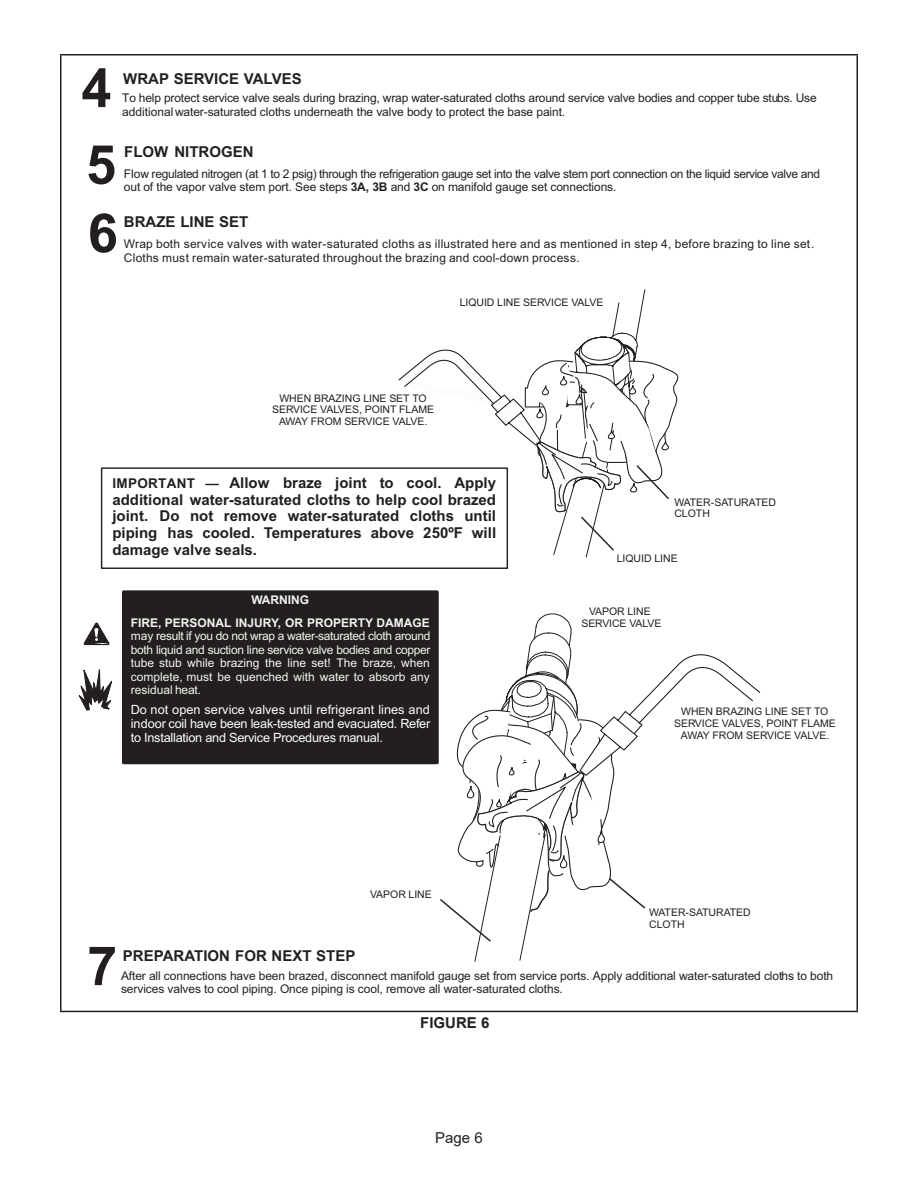
<style>
.page{position:relative;width:918px;height:1188px;background:#fff}
.page>*{position:absolute;margin:0;border:0;box-sizing:border-box;transform-origin:0 0}
.t1{font:700 54px "Arial";color:#231f20}
.t2{font:700 15px/16.5px "Arial";color:#231f20;text-align:justify}
.t3{font:15px "Arial";color:#231f20}
.t4{font:12.75px/14.1px "Arial";letter-spacing:-.02em;color:#fcfcfc;text-align:justify}
.t5{font:12px/13.4px "Arial";letter-spacing:-.01em;color:#231f20}
.t6{font:12px/13.4px "Arial";color:#f2f5ed;text-align:justify}
.t7{font:12px/13.4px "Arial";letter-spacing:.02em;color:#231f20}
.t8{font:12px "Arial";letter-spacing:-.03em;color:#231f20}
.t9{font:700 12px/23.1px "Arial";color:#f2f5ed;text-align:center}
.t10{font:10.5px/11.7px "Arial";letter-spacing:-.005em;color:#231f20;text-align:center}
.s1{font-weight:700}
.s2{font-size:13.5px}
.s3{color:#f2f3f4}
</style>
<div class="page">
<hr style="left:60px;top:54px;width:798px;height:2px;background:#231f20">
<hr style="left:60px;top:55px;width:2px;height:956px;background:#231f20">
<hr style="left:856px;top:55px;width:2px;height:956px;background:#231f20">
<hr style="left:60px;top:1011px;width:798px;height:1px;background:#231f20">
<svg style="left:440px;top:613px;width:206px;height:349px"></svg>
<svg style="left:475px;top:641px;width:286px;height:264px"></svg>
<svg style="left:79px;top:669px;width:34px;height:42px"></svg>
<svg style="left:83px;top:622px;width:27px;height:24px"></svg>
<svg style="left:398px;top:289px;width:281px;height:269px"></svg>
<div style="left:122px;top:590px;width:317px;height:174px;background:#231f20;border:3px solid #231f20"></div>
<div style="left:101px;top:467px;width:407px;height:102px;border:1px solid #231f20"></div>
<p class="t1" style="left:81px;top:52px;width:32px">4</p>
<p class="t2" style="left:123px;top:71px;width:180px">WRAP SERVICE VALVES</p>
<p class="t5" style="left:122px;top:92px;width:696px">To help protect service valve seals during brazing, wrap water-saturated cloths around service valve bodies and copper tube stubs. Use</p>
<p class="t5" style="left:122px;top:105px;width:445px">additional water-saturated cloths underneath the valve body to protect the base paint.</p>
<p class="t2" style="left:124px;top:144px;width:131px">FLOW NITROGEN</p>
<p class="t8" style="left:124px;top:166px;width:698px">Flow regulated nitrogen (at 1 to 2 psig) through the refrigeration gauge set into the valve stem port connection on the liquid service valve and</p>
<p class="t1" style="left:86px;top:129px;width:32px">5</p>
<p class="t5" style="left:124px;top:180px;width:494px">out of the vapor valve stem port. See steps <span class="s1">3A, 3B</span> and <span class="s1">3C</span> on manifold gauge set connections.</p>
<p class="t1" style="left:88px;top:197px;width:32px">6</p>
<p class="t2" style="left:124px;top:214px;width:126px">BRAZE LINE SET</p>
<p class="t7" style="left:124px;top:237px;width:692px">Wrap both service valves with water-saturated cloths as illustrated here and as mentioned in step 4, before brazing to line set.<br>Cloths must remain water-saturated throughout the brazing and cool-down process.</p>
<p class="t10" style="left:460px;top:297px;width:145px">LIQUID LINE SERVICE VALVE</p>
<p class="t10" style="left:272px;top:392px;width:163px">WHEN BRAZING LINE SET TO<br>SERVICE VALVES, POINT FLAME<br>AWAY FROM SERVICE VALVE.</p>
<p class="t2" style="left:112px;top:475px;width:385px"><span class="s2">IMPORTANT —</span> Allow braze joint to cool. Apply additional water-saturated cloths to help cool brazed joint. Do not remove water-saturated cloths until piping has cooled. Temperatures above 250ºF will damage valve seals.</p>
<p class="t9" style="left:131px;top:588px;width:301px"><span class="s3">WARNING<br></span>FIRE, PERSONAL INJURY, OR PROPERTY DAMAGE</p>
<p class="t6" style="left:131px;top:629px;width:301px">may result if you do not wrap a water-saturated cloth around both liquid and suction line service valve bodies and copper tube stub while brazing the line set! The braze, when complete, must be quenched with water to absorb any residual heat.</p>
<p class="t4" style="left:131px;top:703px;width:301px">Do not open service valves until refrigerant lines and indoor coil have been leak-tested and evacuated. Refer to Installation and Service Procedures manual.</p>
<p class="t10" style="left:370px;top:888px;width:63px">VAPOR LINE</p>
<p class="t10" style="left:674px;top:497px;width:103px;text-align:left">WATER-SATURATED<br>CLOTH</p>
<p class="t10" style="left:617px;top:552px;width:62px">LIQUID LINE</p>
<p class="t10" style="left:581px;top:606px;width:81px">VAPOR LINE<br>SERVICE VALVE</p>
<p class="t10" style="left:674px;top:706px;width:163px">WHEN BRAZING LINE SET TO<br>SERVICE VALVES, POINT FLAME<br>AWAY FROM SERVICE VALVE.</p>
<p class="t10" style="left:649px;top:907px;width:103px;text-align:left">WATER-SATURATED<br>CLOTH</p>
<p class="t1" style="left:87px;top:930px;width:32px">7</p>
<p class="t2" style="left:123px;top:948px;width:234px">PREPARATION FOR NEXT STEP</p>
<p class="t5" style="left:121px;top:969px;width:714px">After all connections have been brazed, disconnect manifold gauge set from service ports. Apply additional water-saturated cloths to both services valves to cool piping. Once piping is cool, remove all water-saturated cloths.</p>
<p class="t2" style="left:420px;top:1015px;width:71px">FIGURE 6</p>
<p class="t3" style="left:435px;top:1128px;width:49px">Page 6</p>
</div>
